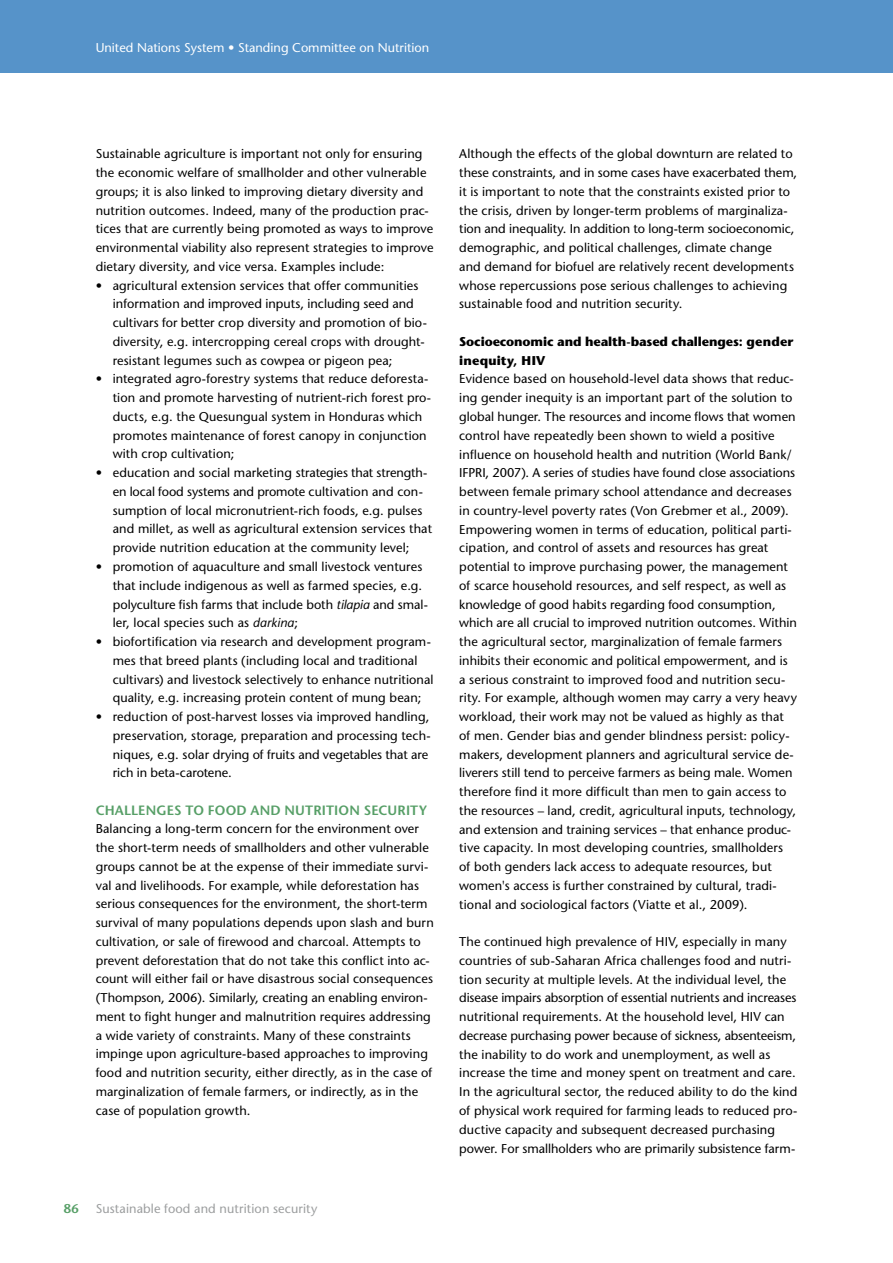
<style>
.page{position:relative;width:893px;height:1263px;background:#fff}
.page>*{position:absolute;margin:0;border:0;box-sizing:border-box;transform-origin:0 0}
.t1{font:600 13.5px "Stone Sans Std";letter-spacing:.01em;color:#579f67}
.t2{font:500 12.75px/18.8px "Stone Sans Std";letter-spacing:.01em;color:#000}
.t3{font:500 12.75px "Stone Sans Std";color:#fff}
.t4{font:500 12.75px "Stone Sans Std";letter-spacing:.01em;color:#9c9e9f}
.t5{font:600 12.75px "Stone Sans Std";color:#579f67}
.s1{font-style:italic}
.s2{font-weight:700}
</style>
<div class="page">
<div style="left:0;top:0;width:893px;height:72px;background:#5693c9"></div>
<p class="t3" style="left:96px;top:40px;width:335px">United Nations System • Standing Committee on Nutrition</p>
<p class="t2" style="left:96px;top:145px;width:339px">Sustainable agriculture is important not only for ensuring the economic welfare of smallholder and other vulnerable groups; it is also linked to improving dietary diversity and nutrition outcomes. Indeed, many of the production prac&shy;tices that are currently being promoted as ways to improve environmental viability also represent strategies to improve dietary diversity, and vice versa. Examples include:</p>
<p class="t2" style="left:113px;top:276px;width:316px;text-indent:-17px">• agricultural extension services that offer communities information and improved inputs, including seed and cultivars for better crop diversity and promotion of bio&shy;diversity, e.g. intercropping cereal crops with drought&shy;resistant legumes such as cowpea or pigeon pea;</p>
<p class="t2" style="left:113px;top:370px;width:320px;text-indent:-17px">• integrated agro-forestry systems that reduce deforesta&shy;tion and promote harvesting of nutrient-rich forest pro&shy;ducts, e.g. the Quesungual system in Honduras which promotes maintenance of forest canopy in conjunction with crop cultivation;</p>
<p class="t2" style="left:113px;top:463px;width:321px;text-indent:-17px">• education and social marketing strategies that strength&shy;en local food systems and promote cultivation and con&shy;sumption of local micronutrient-rich foods, e.g. pulses and millet, as well as agricultural extension services that provide nutrition education at the community level;</p>
<p class="t2" style="left:113px;top:557px;width:317px;text-indent:-17px">• promotion of aquaculture and small livestock ventures that include indigenous as well as farmed species, e.g. polyculture fish farms that include both <span class="s1">tilapia</span> and smal&shy;ler, local species such as <span class="s1">darkina</span>;</p>
<p class="t2" style="left:113px;top:632px;width:322px;text-indent:-17px">• biofortification via research and development program&shy;mes that breed plants (including local and traditional cultivars) and livestock selectively to enhance nutritional quality, e.g. increasing protein content of mung bean;</p>
<p class="t2" style="left:113px;top:707px;width:320px;text-indent:-17px">• reduction of post-harvest losses via improved handling, preservation, storage, preparation and processing tech&shy;niques, e.g. solar drying of fruits and vegetables that are rich in beta-carotene.</p>
<p class="t1" style="left:96px;top:802px;width:333px">CHALLENGES TO FOOD AND NUTRITION SECURITY</p>
<p class="t2" style="left:96px;top:820px;width:340px">Balancing a long-term concern for the environment over the short-term needs of smallholders and other vulnerable groups cannot be at the expense of their immediate survi&shy;val and livelihoods. For example, while deforestation has serious consequences for the environment, the short-term survival of many populations depends upon slash and burn cultivation, or sale of firewood and charcoal. Attempts to prevent deforestation that do not take this conflict into ac&shy;count will either fail or have disastrous social consequences (Thompson, 2006). Similarly, creating an enabling environ&shy;ment to fight hunger and malnutrition requires addressing a wide variety of constraints. Many of these constraints impinge upon agriculture-based approaches to improving food and nutrition security, either directly, as in the case of marginalization of female farmers, or indirectly, as in the case of population growth.</p>
<p class="t5" style="left:64px;top:1201px;width:17px">86</p>
<p class="t4" style="left:96px;top:1201px;width:223px">Sustainable food and nutrition security</p>
<p class="t2" style="left:459px;top:145px;width:339px">Although the effects of the global downturn are related to these constraints, and in some cases have exacerbated them, it is important to note that the constraints existed prior to the crisis, driven by longer-term problems of marginaliza&shy;tion and inequality. In addition to long-term socioeconomic, demographic, and political challenges, climate change<br>and demand for biofuel are relatively recent developments whose repercussions pose serious challenges to achieving sustainable food and nutrition security.</p>
<p class="t2" style="left:459px;top:332px;width:339px"><span class="s2">Socioeconomic and health-based challenges: gender inequity, HIV<br></span>Evidence based on household-level data shows that reduc&shy;ing gender inequity is an important part of the solution to global hunger. The resources and income flows that women control have repeatedly been shown to wield a positive influence on household health and nutrition (World Bank/ IFPRI, 2007). A series of studies have found close associations between female primary school attendance and decreases in country-level poverty rates (Von Grebmer et al., 2009).<br>Empowering women in terms of education, political parti&shy;cipation, and control of assets and resources has great potential to improve purchasing power, the management of scarce household resources, and self respect, as well as knowledge of good habits regarding food consumption, which are all crucial to improved nutrition outcomes. Within the agricultural sector, marginalization of female farmers inhibits their economic and political empowerment, and is a serious constraint to improved food and nutrition secu&shy;rity. For example, although women may carry a very heavy workload, their work may not be valued as highly as that of men. Gender bias and gender blindness persist: policy&shy;makers, development planners and agricultural service de&shy;liverers still tend to perceive farmers as being male. Women therefore find it more difficult than men to gain access to the resources – land, credit, agricultural inputs, technology, and extension and training services – that enhance produc&shy;tive capacity. In most developing countries, smallholders of both genders lack access to adequate resources, but women's access is further constrained by cultural, tradi&shy;tional and sociological factors (Viatte et al., 2009).</p>
<p class="t2" style="left:459px;top:932px;width:340px">The continued high prevalence of HIV, especially in many countries of sub-Saharan Africa challenges food and nutri&shy;tion security at multiple levels. At the individual level, the disease impairs absorption of essential nutrients and increases nutritional requirements. At the household level, HIV can decrease purchasing power because of sickness, absenteeism, the inability to do work and unemployment, as well as increase the time and money spent on treatment and care.<br>In the agricultural sector, the reduced ability to do the kind of physical work required for farming leads to reduced pro&shy;ductive capacity and subsequent decreased purchasing power. For smallholders who are primarily subsistence farm-</p>
</div>
